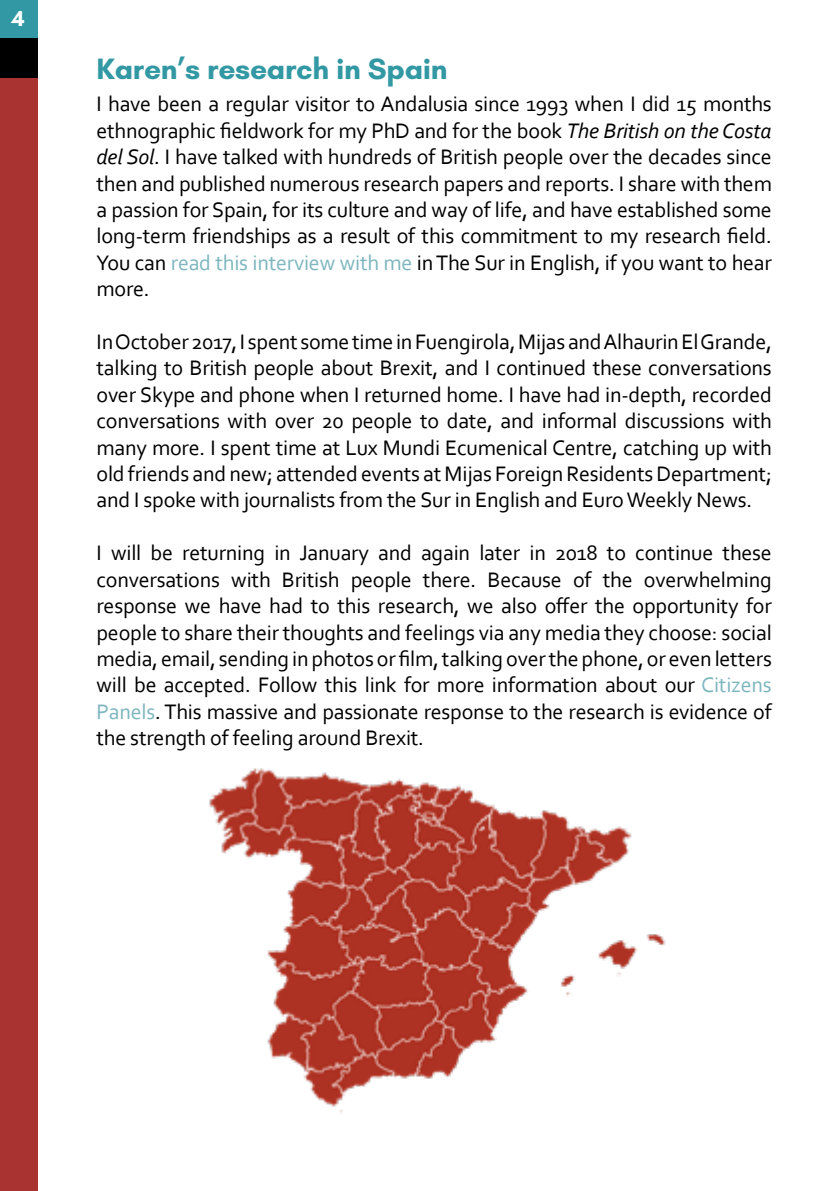
<style>
.page{position:relative;width:840px;height:1191px;background:#fff}
.page>*{position:absolute;margin:0;border:0;box-sizing:border-box;transform-origin:0 0}
.t1{font:700 30px "Glacial Indifference";letter-spacing:-.01em;color:#3298a3}
.t2{font:22px/26.4px "Corbel";letter-spacing:-.01em;color:#000;text-align:justify}
.t3{font:700 22px "Glacial Indifference";color:#fff}
.s1{font-style:italic}
.s2{color:#7db6be}
</style>
<div class="page">
<div style="left:0;top:0;width:38px;height:1191px;background:#a93330"></div>
<div style="left:0;top:0;width:38px;height:38px;background:#3298a3"></div>
<div style="left:0;top:38px;width:38px;height:39px;background:#000"></div>
<img style="left:209px;top:768px;width:457px;height:345px">
<p class="t3" style="left:11px;top:5px;width:15px">4</p>
<h1 class="t1" style="left:96px;top:50px;width:352px">Karen’s research in Spain</h1>
<p class="t2" style="left:96px;top:90px;width:676px">I have been a regular visitor to Andalusia since 1993 when I did 15 months ethnographic fieldwork for my PhD and for the book <span class="s1">The British on the Costa del Sol</span>. I have talked with hundreds of British people over the decades since then and published numerous research papers and reports. I share with them a passion for Spain, for its culture and way of life, and have established some long-term friendships as a result of this commitment to my research field.<br>You can <span class="s2">read this interview with me</span> in The Sur in English, if you want to hear more.</p>
<p class="t2" style="left:96px;top:328px;width:676px">In October 2017, I spent some time in Fuengirola, Mijas and Alhaurin El Grande, talking to British people about Brexit, and I continued these conversations over Skype and phone when I returned home. I have had in-depth, recorded conversations with over 20 people to date, and informal discussions with many more. I spent time at Lux Mundi Ecumenical Centre, catching up with old friends and new; attended events at Mijas Foreign Residents Department; and I spoke with journalists from the Sur in English and Euro Weekly News.</p>
<p class="t2" style="left:96px;top:539px;width:676px">I will be returning in January and again later in 2018 to continue these conversations with British people there. Because of the overwhelming response we have had to this research, we also offer the opportunity for people to share their thoughts and feelings via any media they choose: social media, email, sending in photos or film, talking over the phone, or even letters will be accepted. Follow this link for more information about our <span class="s2">Citizens Panels</span>. This massive and passionate response to the research is evidence of the strength of feeling around Brexit.</p>
</div>
